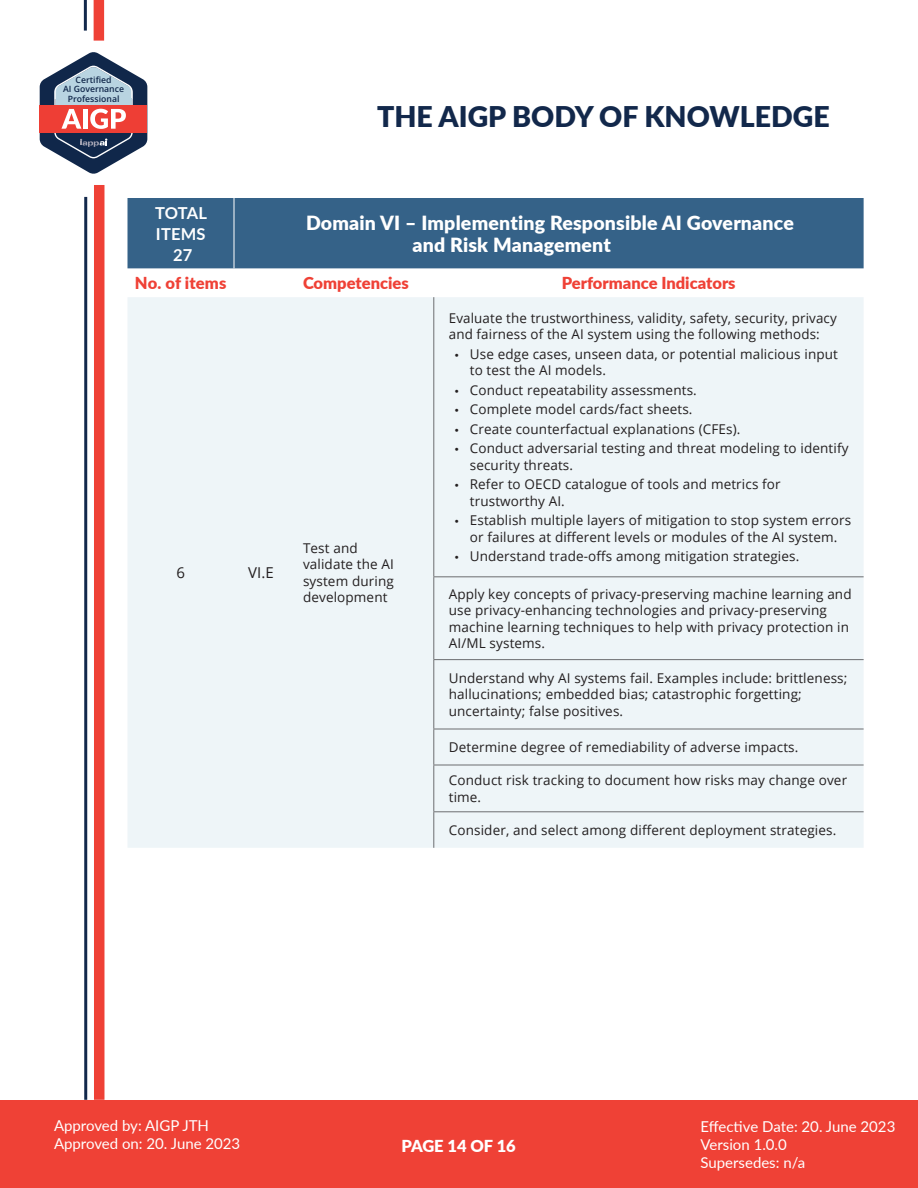
<style>
.page{position:relative;width:918px;height:1188px;background:#fff}
.page>*{position:absolute;margin:0;border:0;box-sizing:border-box;transform-origin:0 0}
.t1{font:900 28.5px "Lato";color:#12284b}
.body_type{font:900 19.5px "Lato";letter-spacing:.01em;color:#fff}
.body_type-2{font:900 16.5px "Lato";color:#ef4136}
.body_type-3{font:700 16.5px/21px "Lato";letter-spacing:.01em;color:#fff}
.t2{font:900 16.5px "Lato";color:#fff}
.t3{font:15px/18px "Lato";color:#fff}
.body_type-4{font:15px "Open Sans";color:#231f20}
.body_type-5{font:13.5px/16.5px "Open Sans";letter-spacing:.01em;color:#231f20}
.t4{font:600 8.7px/9.3px "Open Sans";color:#10274a;text-align:center}
.s1{font-family:"Myriad Pro";font-size:14.25px}
</style>
<div class="page">
<div style="left:0;top:1100px;width:918px;height:88px;background:#ef4136"></div>
<div style="left:94px;top:0;width:10px;height:41px;background:#ef4136"></div>
<hr style="left:84px;top:0;width:3px;height:31px;background:#12284b">
<div style="left:94px;top:185px;width:10px;height:915px;background:#ef4136"></div>
<hr style="left:84px;top:197px;width:3px;height:903px;background:#12284b">
<svg style="left:40px;top:52px;width:107px;height:122px"></svg>
<div style="left:128px;top:198px;width:736px;height:70px;background:#356288"></div>
<div style="left:128px;top:297px;width:736px;height:551px;background:#eef5f8"></div>
<hr style="left:433px;top:576px;width:431px;height:1px;background:#6c6d70">
<hr style="left:433px;top:659px;width:431px;height:1px;background:#6c6d70">
<hr style="left:433px;top:729px;width:431px;height:1px;background:#6c6d70">
<hr style="left:433px;top:765px;width:431px;height:1px;background:#6c6d70">
<hr style="left:433px;top:811px;width:431px;height:1px;background:#6c6d70">
<hr style="left:234px;top:198px;width:1px;height:70px;background:#fff">
<hr style="left:433px;top:297px;width:1px;height:279px;background:#6c6d70">
<hr style="left:433px;top:577px;width:1px;height:82px;background:#6c6d70">
<hr style="left:433px;top:660px;width:1px;height:69px;background:#6c6d70">
<hr style="left:433px;top:729px;width:1px;height:36px;background:#6c6d70">
<hr style="left:433px;top:765px;width:1px;height:46px;background:#6c6d70">
<hr style="left:433px;top:812px;width:1px;height:36px;background:#6c6d70">
<p class="t4" style="left:63px;top:75px;width:63px">Certified<br>AI Governance<br>Professional</p>
<h1 class="t1" style="left:377px;top:95px;width:454px">THE AIGP BODY OF KNOWLEDGE</h1>
<p class="body_type-3" style="left:155px;top:202px;width:53px">TOTAL<br>ITEMS</p>
<p class="body_type-3" style="left:173px;top:244px;width:21px">27</p>
<p class="body_type" style="left:306px;top:208px;width:489px">Domain VI – Implementing Responsible AI Governance</p>
<p class="body_type" style="left:412px;top:231px;width:200px">and Risk Management</p>
<p class="body_type-2" style="left:135px;top:271px;width:93px">No. of items</p>
<p class="body_type-2" style="left:303px;top:271px;width:107px">Competencies</p>
<p class="body_type-2" style="left:562px;top:271px;width:175px">Performance Indicators</p>
<p class="body_type-4" style="left:176px;top:563px;width:10px">6</p>
<p class="body_type-4" style="left:248px;top:563px;width:27px">VI.E</p>
<p class="body_type-5" style="left:303px;top:539px;width:93px">Test and validate the AI system during development</p>
<p class="body_type-5" style="left:449px;top:309px;width:390px">Evaluate the trustworthiness, validity, safety, security, privacy and fairness of the AI system using the following methods:</p>
<p class="body_type-5" style="left:470px;top:345px;width:370px;text-indent:-15px"><span class="s1">•</span> Use edge cases, unseen data, or potential malicious input to test the AI models.</p>
<p class="body_type-5" style="left:455px;top:381px;width:244px"><span class="s1">•</span> Conduct repeatability assessments.</p>
<p class="body_type-5" style="left:455px;top:401px;width:239px"><span class="s1">•</span> Complete model cards/fact sheets.</p>
<p class="body_type-5" style="left:455px;top:420px;width:287px"><span class="s1">•</span> Create counterfactual explanations (CFEs).</p>
<p class="body_type-5" style="left:470px;top:440px;width:380px;text-indent:-15px"><span class="s1">•</span> Conduct adversarial testing and threat modeling to identify security threats.</p>
<p class="body_type-5" style="left:470px;top:476px;width:312px;text-indent:-15px"><span class="s1">•</span> Refer to OECD catalogue of tools and metrics for trustworthy AI.</p>
<p class="body_type-5" style="left:455px;top:512px;width:398px;text-align:center"><span class="s1">•</span> Establish multiple layers of mitigation to stop system errors or failures at different levels or modules of the AI system.</p>
<p class="body_type-5" style="left:455px;top:548px;width:346px"><span class="s1">•</span> Understand trade-offs among mitigation strategies.</p>
<p class="body_type-5" style="left:449px;top:585px;width:404px">Apply key concepts of privacy-preserving machine learning and use privacy-enhancing technologies and privacy-preserving machine learning techniques to help with privacy protection in AI/ML systems.</p>
<p class="body_type-5" style="left:449px;top:669px;width:400px">Understand why AI systems fail. Examples include: brittleness; hallucinations; embedded bias; catastrophic forgetting; uncertainty; false positives.</p>
<p class="body_type-5" style="left:449px;top:739px;width:351px">Determine degree of remediability of adverse impacts.</p>
<p class="body_type-5" style="left:449px;top:772px;width:400px">Conduct risk tracking to document how risks may change over time.</p>
<p class="body_type-5" style="left:449px;top:821px;width:389px">Consider, and select among different deployment strategies.</p>
<p class="t3" style="left:54px;top:1116px;width:188px">Approved by: AIGP JTH<br>Approved on: 20. June 2023</p>
<p class="t3" style="left:700px;top:1117px;width:196px">Effective Date: 20. June 2023<br>Version 1.0.0<br>Supersedes: n/a</p>
<p class="t2" style="left:401px;top:1134px;width:116px">PAGE 14 OF 16</p>
</div>
